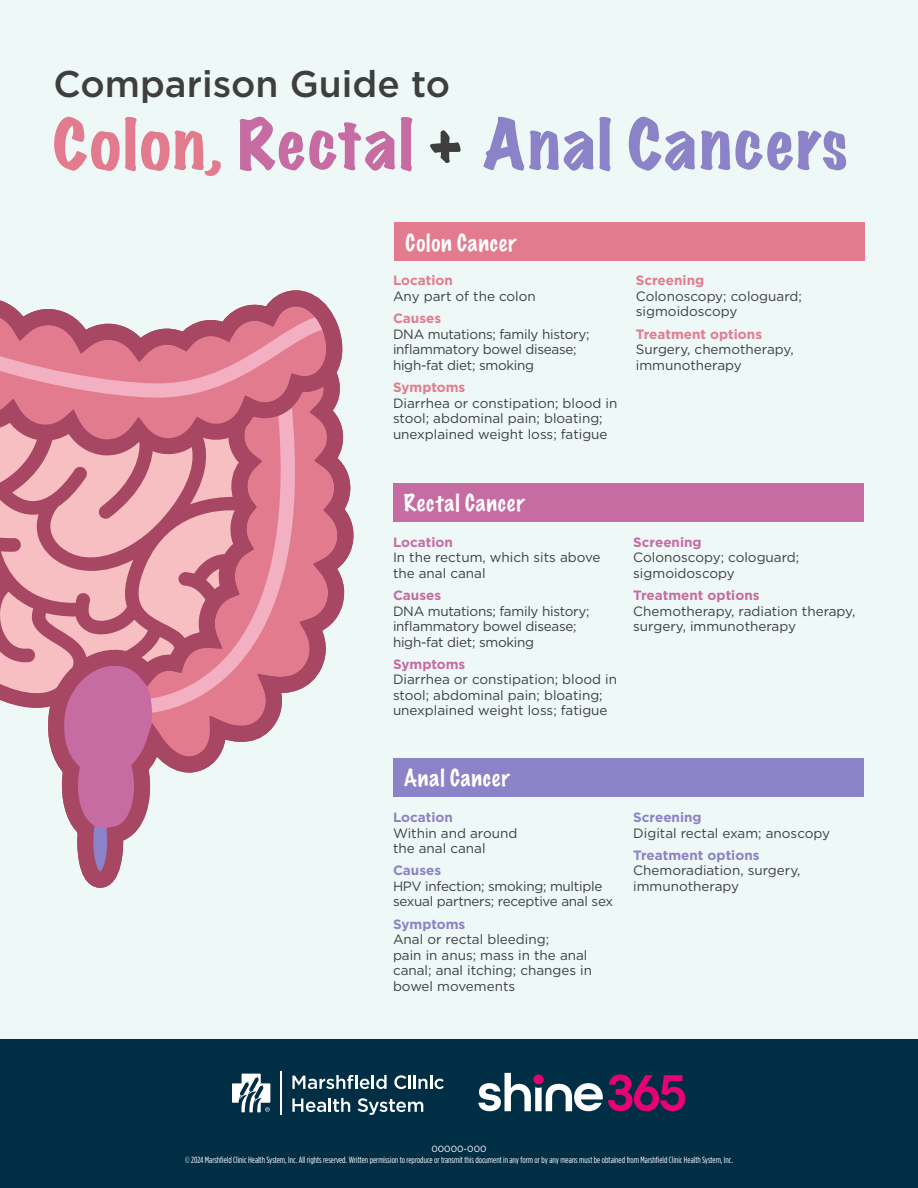
<style>
.page{position:relative;width:918px;height:1188px;background:#fff}
.page>*{position:absolute;margin:0;border:0;box-sizing:border-box;transform-origin:0 0}
.t1{font:expanded 63px "Marker Felt";letter-spacing:.045em;color:#8c82c7}
.t2{font:500 37.05px "Gotham";color:#3e3e3f}
.t3{font:100 21.6px "Marker Felt";letter-spacing:.04em;color:#fff}
.t4{font:13.5px/15.5px "Gotham";color:#3e3e3f}
.t5{font:13.5px/15.5px "Gotham";letter-spacing:-.02em;color:#3e3e3f}
.Legal_disclaimer{font:9px "Gotham Condensed";color:#fff}
.Form_Number{font:9px "Gotham";color:#fff}
.s1{color:#e37b8e}
.s2{color:#c76ba3}
.s3{font-weight:700;color:#e37b8e}
.s4{font-weight:700;color:#c76ba3}
.s5{font-weight:700;color:#8c82c7}
</style>
<div class="page">
<div style="left:0;top:0;width:918px;height:1072px;background:#eef8f7"></div>
<div style="left:0;top:1040px;width:918px;height:148px;background:#002f45"></div>
<svg style="left:394px;top:1075px;width:12px;height:14px"></svg>
<hr style="left:408px;top:1075px;width:3px;height:14px;background:#fff">
<svg style="left:413px;top:1075px;width:31px;height:14px"></svg>
<svg style="left:292px;top:1098px;width:58px;height:14px"></svg>
<svg style="left:358px;top:1098px;width:65px;height:17px"></svg>
<svg style="left:292px;top:1075px;width:95px;height:14px"></svg>
<svg style="left:233px;top:1074px;width:37px;height:38px"></svg>
<hr style="left:281px;top:1071px;width:1px;height:43px;background:#fff">
<svg style="left:478px;top:1073px;width:207px;height:38px"></svg>
<div style="left:533px;top:1075px;width:11px;height:9px;background:#e60272;border-radius:50%"></div>
<div style="left:393px;top:758px;width:470px;height:39px;background:#8c82c7"></div>
<div style="left:393px;top:483px;width:470px;height:39px;background:#c76ba3"></div>
<div style="left:395px;top:223px;width:470px;height:38px;background:#e37b8e"></div>
<svg style="left:36px;top:464px;width:318px;height:424px"></svg>
<svg style="left:337px;top:323px;width:7px;height:141px"></svg>
<svg style="left:0;top:290px;width:337px;height:406px;background:#d78899"></svg>
<p class="t2" style="left:53px;top:60px;width:398px">Comparison Guide to</p>
<p class="t1" style="left:53px;top:94px;width:796px"><span class="s1">Colon,</span> <span class="s2">Rectal</span> <sub>+</sub> Anal Cancers</p>
<p class="t3" style="left:406px;top:225px;width:112px">Colon Cancer</p>
<p class="t4" style="left:393px;top:273px;width:144px"><span class="s3">Location<br></span>Any part of the colon</p>
<p class="t5" style="left:393px;top:310px;width:198px"><span class="s3">Causes<br></span>DNA mutations; family history; inflammatory bowel disease; high-fat diet; smoking</p>
<p class="t4" style="left:393px;top:379px;width:226px"><span class="s3">Symptoms<br></span>Diarrhea or constipation; blood in stool; abdominal pain; bloating; unexplained weight loss; fatigue</p>
<p class="t4" style="left:636px;top:273px;width:168px"><span class="s3">Screening<br></span>Colonoscopy; cologuard; sigmoidoscopy</p>
<p class="t4" style="left:636px;top:326px;width:159px"><span class="s3">Treatment options<br></span>Surgery, chemotherapy, immunotherapy</p>
<p class="t3" style="left:404px;top:486px;width:122px">Rectal Cancer</p>
<p class="t4" style="left:393px;top:534px;width:209px"><span class="s4">Location<br></span>In the rectum, which sits above the anal canal</p>
<p class="t5" style="left:393px;top:587px;width:198px"><span class="s4">Causes<br></span>DNA mutations; family history; inflammatory bowel disease; high-fat diet; smoking</p>
<p class="t4" style="left:393px;top:656px;width:226px"><span class="s4">Symptoms<br></span>Diarrhea or constipation; blood in stool; abdominal pain; bloating; unexplained weight loss; fatigue</p>
<p class="t4" style="left:633px;top:534px;width:168px"><span class="s4">Screening<br></span>Colonoscopy; cologuard; sigmoidoscopy</p>
<p class="t4" style="left:633px;top:587px;width:224px"><span class="s4">Treatment options<br></span>Chemotherapy, radiation therapy, surgery, immunotherapy</p>
<p class="t3" style="left:404px;top:761px;width:107px">Anal Cancer</p>
<p class="t4" style="left:393px;top:809px;width:126px"><span class="s5">Location<br></span>Within and around the anal canal</p>
<p class="t5" style="left:393px;top:863px;width:222px"><span class="s5">Causes<br></span>HPV infection; smoking; multiple sexual partners; receptive anal sex</p>
<p class="t4" style="left:393px;top:916px;width:201px"><span class="s5">Symptoms<br></span>Anal or rectal bleeding;<br>pain in anus; mass in the anal canal; anal itching; changes in bowel movements</p>
<p class="t4" style="left:633px;top:809px;width:198px"><span class="s5">Screening<br></span>Digital rectal exam; anoscopy</p>
<p class="t4" style="left:633px;top:847px;width:169px"><span class="s5">Treatment options<br></span>Chemoradiation, surgery, immunotherapy</p>
<p class="Form_Number" style="left:431px;top:1143px;width:57px">00000-000</p>
<p class="Legal_disclaimer" style="left:185px;top:1154px;width:549px">© 2024 Marshfield Clinic Health System, Inc. All rights reserved. Written permission to reproduce or transmit this document in any form or by any means must be obtained from Marshfield Clinic Health System, Inc.</p>
</div>
